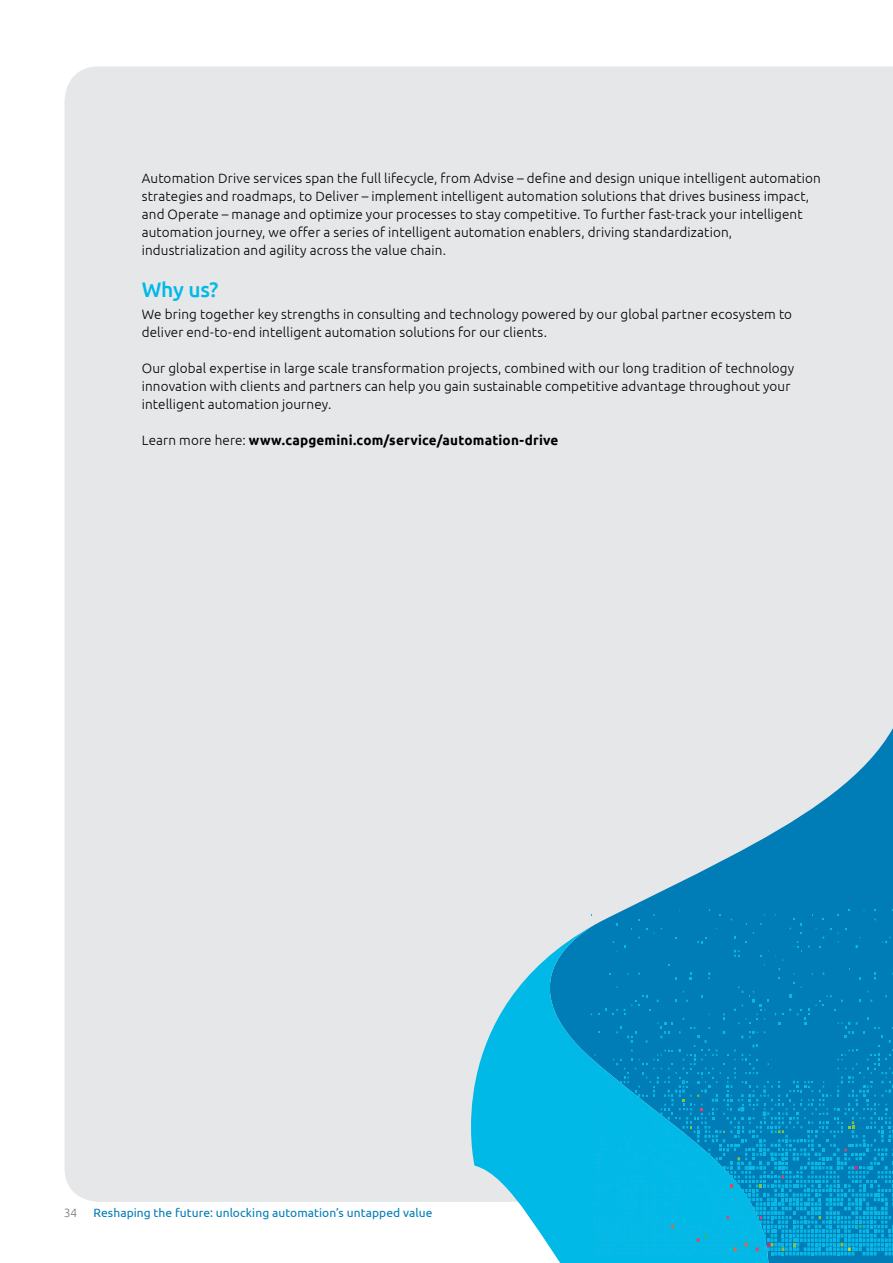
<style>
.page{position:relative;width:893px;height:1263px;background:#fff}
.page>*{position:absolute;margin:0;border:0;box-sizing:border-box;transform-origin:0 0}
.t1{font:500 21px "Ubuntu";color:#00b9e7}
.t2{font:300 13.5px/18px "Ubuntu";letter-spacing:.01em;color:#000}
.t3{font:700 13.5px "Ubuntu";letter-spacing:.015em;color:#000}
.t4{font:12px "Ubuntu";letter-spacing:.005em;color:#007db7}
.t5{font:300 12px "Ubuntu";color:#77787b}
.s1{font-weight:300}
</style>
<div class="page">
<div style="left:65px;top:66px;width:828px;height:1136px;background:#e6e7e8"></div>
<svg style="left:510px;top:656px;width:383px;height:607px;background:#b6d0dd"></svg>
<svg style="left:439px;top:925px;width:341px;height:338px;background:#67cbe6"></svg>
<svg style="left:591px;top:909px;width:302px;height:346px;background:#028ec4"></svg>
<p class="t2" style="left:142px;top:169px;width:680px">Automation Drive services span the full lifecycle, from Advise – define and design unique intelligent automation strategies and roadmaps, to Deliver – implement intelligent automation solutions that drives business impact, and Operate – manage and optimize your processes to stay competitive. To further fast-track your intelligent automation journey, we offer a series of intelligent automation enablers, driving standardization, industrialization and agility across the value chain.</p>
<h1 class="t1" style="left:142px;top:276px;width:78px">Why us?</h1>
<p class="t2" style="left:142px;top:305px;width:652px">We bring together key strengths in consulting and technology powered by our global partner ecosystem to deliver end-to-end intelligent automation solutions for our clients.</p>
<p class="t2" style="left:142px;top:359px;width:654px">Our global expertise in large scale transformation projects, combined with our long tradition of technology innovation with clients and partners can help you gain sustainable competitive advantage throughout your intelligent automation journey.</p>
<p class="t3" style="left:142px;top:432px;width:418px"><span class="s1">Learn more here:</span> www.capgemini.com/service/automation-drive</p>
<p class="t5" style="left:64px;top:1205px;width:15px">34</p>
<p class="t4" style="left:94px;top:1205px;width:340px">Reshaping the future: unlocking automation’s untapped value</p>
</div>
